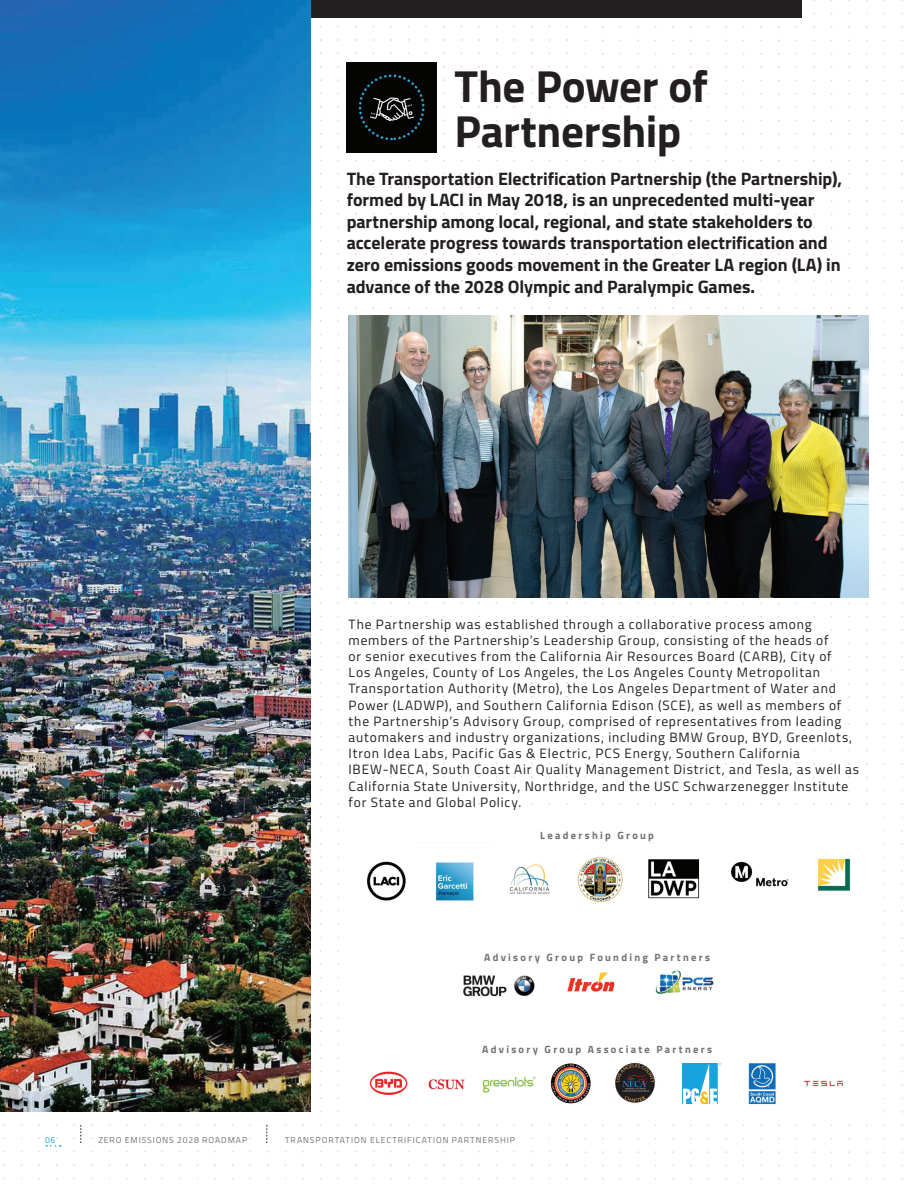
<style>
.page{position:relative;width:918px;height:1188px;background:#fff}
.page>*{position:absolute;margin:0;border:0;box-sizing:border-box;transform-origin:0 0}
.t1{font:700 45px/45px "Titillium";letter-spacing:-.01em;color:#231f20}
.t2{font:700 18px/21.6px "Titillium";letter-spacing:-.005em;color:#231f20}
.t3{font:13.5px/16.2px "Titillium";letter-spacing:.06em;color:#231f20}
.t4{font:700 10.5px "Titillium";letter-spacing:.22em;color:#75706f}
.t5{font:8.7px "Titillium";letter-spacing:.11em;color:#75706f}
.t6{font:8.7px "Titillium";color:#21a6df}
</style>
<div class="page">
<img style="left:0;top:0;width:903px;height:1180px">
<img style="left:346px;top:63px;width:90px;height:90px">
<svg style="left:81px;top:1125px;width:1px;height:18px"></svg>
<svg style="left:267px;top:1125px;width:1px;height:18px"></svg>
<div style="left:116px;top:0;width:686px;height:18px;background:#231f20"></div>
<svg style="left:46px;top:1145px;width:15px;height:2px"></svg>
<div style="left:339px;top:810px;width:545px;height:308px;background:#fff"></div>
<img style="left:0;top:0;width:310px;height:1111px">
<img style="left:348px;top:315px;width:521px;height:282px">
<img style="left:367px;top:861px;width:39px;height:40px">
<img style="left:435px;top:862px;width:39px;height:39px">
<img style="left:509px;top:864px;width:41px;height:31px">
<img style="left:577px;top:857px;width:46px;height:46px">
<img style="left:648px;top:859px;width:52px;height:40px">
<img style="left:731px;top:861px;width:58px;height:26px">
<img style="left:818px;top:858px;width:33px;height:33px">
<img style="left:463px;top:975px;width:72px;height:22px">
<img style="left:567px;top:972px;width:48px;height:20px">
<img style="left:655px;top:970px;width:59px;height:24px">
<img style="left:533px;top:1063px;width:58px;height:41px">
<img style="left:615px;top:1062px;width:40px;height:41px">
<img style="left:804px;top:1080px;width:39px;height:7px">
<img style="left:369px;top:1071px;width:39px;height:25px">
<img style="left:428px;top:1079px;width:37px;height:11px">
<img style="left:482px;top:1077px;width:53px;height:15px">
<img style="left:748px;top:1063px;width:28px;height:42px">
<img style="left:683px;top:1064px;width:38px;height:40px">
<h1 class="t1" style="left:455px;top:61px;width:255px">The Power of<br>Partnership</h1>
<p class="t2" style="left:347px;top:166px;width:497px">The Transportation Electrification Partnership (the Partnership), formed by LACI in May 2018, is an unprecedented multi-year partnership among local, regional, and state stakeholders to accelerate progress towards transportation electrification and zero emissions goods movement in the Greater LA region (LA) in advance of the 2028 Olympic and Paralympic Games.</p>
<p class="t3" style="left:349px;top:615px;width:512px">The Partnership was established through a collaborative process among members of the Partnership’s Leadership Group, consisting of the heads of<br>or senior executives from the California Air Resources Board (CARB), City of<br>Los Angeles, County of Los Angeles, the Los Angeles County Metropolitan Transportation Authority (Metro), the Los Angeles Department of Water and Power (LADWP), and Southern California Edison (SCE), as well as members of the Partnership’s Advisory Group, comprised of representatives from leading automakers and industry organizations, including BMW Group, BYD, Greenlots, Itron Idea Labs, Pacific Gas &amp; Electric, PCS Energy, Southern California IBEW-NECA, South Coast Air Quality Management District, and Tesla, as well as California State University, Northridge, and the USC Schwarzenegger Institute for State and Global Policy.</p>
<p class="t4" style="left:540px;top:827px;width:115px">Leadership Group</p>
<p class="t4" style="left:484px;top:950px;width:228px">Advisory Group Founding Partners</p>
<p class="t4" style="left:482px;top:1041px;width:231px">Advisory Group Associate Partners</p>
<p class="t6" style="left:45px;top:1134px;width:12px">06</p>
<p class="t5" style="left:98px;top:1134px;width:150px">ZERO EMISSIONS 2028 ROADMAP</p>
<p class="t5" style="left:285px;top:1134px;width:231px">TRANSPORTATION ELECTRIFICATION PARTNERSHIP</p>
</div>
